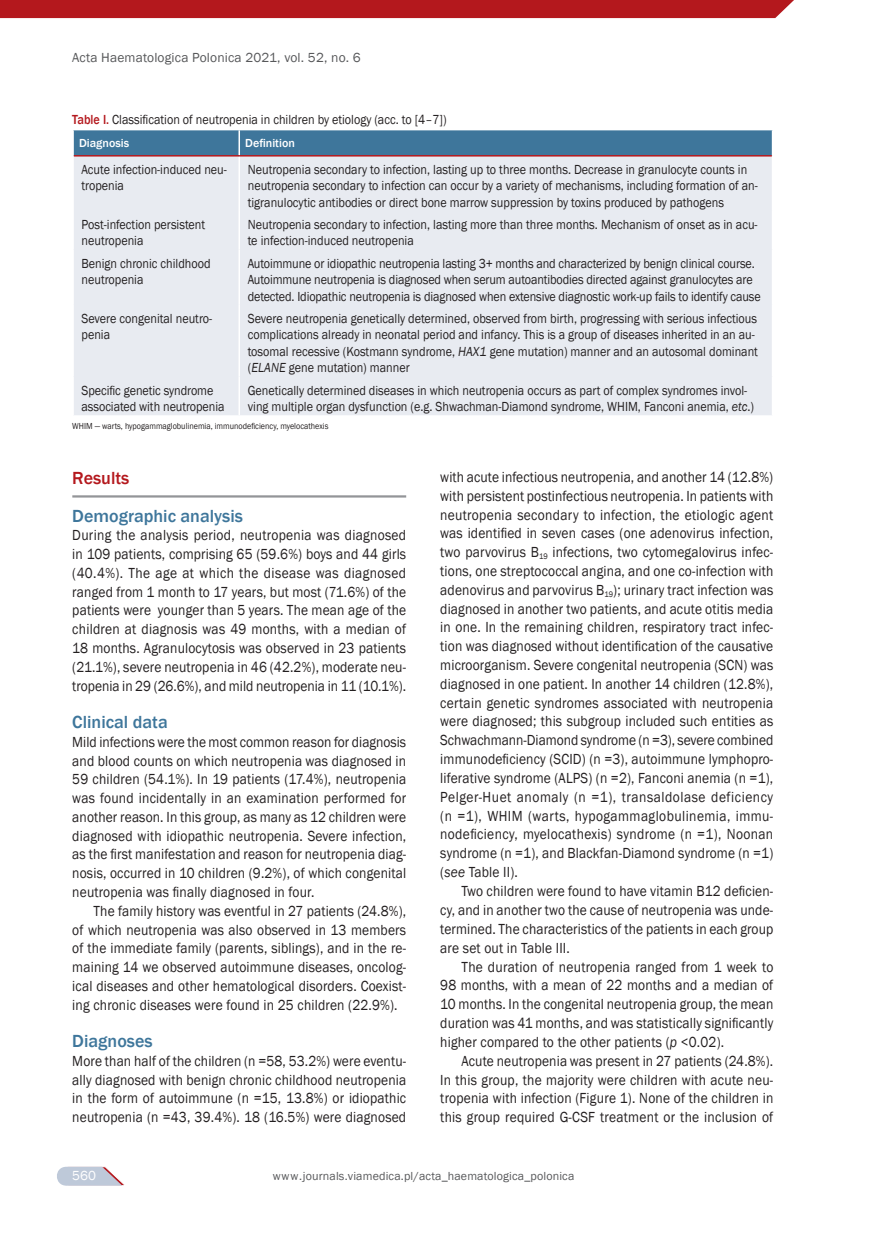
<style>
.page{position:relative;width:872px;height:1234px;background:#fff}
.page>*{position:absolute;margin:0;border:0;box-sizing:border-box;transform-origin:0 0}
.t1{font:500 18px "Franklin Gothic";color:#3e769b}
.t2{font:500 18px "Franklin Gothic";color:#b4181d}
.t3{font:15px/18.8px "Franklin Gothic";letter-spacing:.01em;color:#231f20;text-align:justify;scale:.9 1}
.t4{font:13.5px/16.5px "Franklin Gothic";color:#231f20;scale:.9 1}
.t5{font:13.5px "Franklin Gothic";letter-spacing:.01em;color:#57585a}
.t6{font:13.5px "Franklin Gothic";color:#fff}
.t7{font:12px "Franklin Gothic";letter-spacing:.01em;color:#57585a}
.t8{font:500 12px "Franklin Gothic";color:#fff}
.t9{font:9px "Franklin Gothic";color:#231f20;scale:.9 1}
.s1{font-weight:500;color:#b4181d}
.s2{font-style:italic}
</style>
<div class="page">
<div style="left:0;top:0;width:794px;height:18px;background:#b4181d"></div>
<svg style="left:57px;top:1166px;width:67px;height:19px"></svg>
<hr style="left:72px;top:495px;width:334px;height:2px;background:#939598">
<div style="left:74px;top:156px;width:698px;height:259px;background:#e8ebf1"></div>
<hr style="left:238px;top:156px;width:2px;height:55px;background:#fff">
<hr style="left:238px;top:211px;width:2px;height:39px;background:#fff">
<hr style="left:238px;top:250px;width:2px;height:55px;background:#fff">
<hr style="left:238px;top:305px;width:2px;height:71px;background:#fff">
<hr style="left:238px;top:376px;width:2px;height:39px;background:#fff">
<div style="left:73px;top:130px;width:700px;height:26px;background:#3e769b"></div>
<hr style="left:74px;top:155px;width:165px;height:1px;background:#b4181d">
<hr style="left:239px;top:155px;width:533px;height:1px;background:#b4181d">
<p class="t5" style="left:72px;top:49px;width:290px">Acta Haematologica Polonica 2021, vol. 52, no. 6</p>
<p class="t4" style="left:72px;top:112px;width:417px"><span class="s1">Table I.</span> Classification of neutropenia in children by etiology (acc. to [4–7])</p>
<p class="t8" style="left:79px;top:136px;width:52px">Diagnosis</p>
<p class="t8" style="left:245px;top:136px;width:51px">Definition</p>
<p class="t4" style="left:82px;top:161px;width:163px">Acute infection-induced neu&shy;tropenia</p>
<p class="t4" style="left:248px;top:161px;width:568px">Neutropenia secondary to infection, lasting up to three months. Decrease in granulocyte counts in neutropenia secondary to infection can occur by a variety of mechanisms, including formation of an&shy;tigranulocytic antibodies or direct bone marrow suppression by toxins produced by pathogens</p>
<p class="t4" style="left:82px;top:216px;width:139px">Post-infection persistent neutropenia</p>
<p class="t4" style="left:248px;top:216px;width:568px">Neutropenia secondary to infection, lasting more than three months. Mechanism of onset as in acu&shy;te infection-induced neutropenia</p>
<p class="t4" style="left:82px;top:255px;width:145px">Benign chronic childhood neutropenia</p>
<p class="t4" style="left:248px;top:255px;width:571px">Autoimmune or idiopathic neutropenia lasting 3+ months and characterized by benign clinical course.<br>Autoimmune neutropenia is diagnosed when serum autoantibodies directed against granulocytes are detected. Idiopathic neutropenia is diagnosed when extensive diagnostic work-up fails to identify cause</p>
<p class="t4" style="left:82px;top:310px;width:147px">Severe congenital neutro&shy;penia</p>
<p class="t4" style="left:248px;top:310px;width:568px">Severe neutropenia genetically determined, observed from birth, progressing with serious infectious complications already in neonatal period and infancy. This is a group of diseases inherited in an au&shy;tosomal recessive (Kostmann syndrome, <span class="s2">HAX1</span> gene mutation) manner and an autosomal dominant (<span class="s2">ELANE</span> gene mutation) manner</p>
<p class="t4" style="left:82px;top:382px;width:160px">Specific genetic syndrome associated with neutropenia</p>
<p class="t4" style="left:248px;top:382px;width:564px">Genetically determined diseases in which neutropenia occurs as part of complex syndromes invol&shy;ving multiple organ dysfunction (e.g. Shwachman-Diamond syndrome, WHIM, Fanconi anemia, <span class="s2">etc</span>.)</p>
<p class="t9" style="left:72px;top:420px;width:286px">WHIM — warts, hypogammaglobulinemia, immunodeficiency, myelocathexis</p>
<p class="t2" style="left:72px;top:467px;width:59px">Results</p>
<p class="t1" style="left:72px;top:504px;width:172px">Demographic analysis</p>
<p class="t3" style="left:72px;top:526px;width:372px">During the analysis period, neutropenia was diagnosed in 109 patients, comprising 65 (59.6%) boys and 44 girls (40.4%). The age at which the disease was diagnosed ranged from 1 month to 17 years, but most (71.6%) of the patients were younger than 5 years. The mean age of the children at diagnosis was 49 months, with a median of 18 months. Agranulocytosis was observed in 23 patients (21.1%), severe neutropenia in 46 (42.2%), moderate neu&shy;tropenia in 29 (26.6%), and mild neutropenia in 11 (10.1%).</p>
<p class="t1" style="left:72px;top:710px;width:97px">Clinical data</p>
<p class="t3" style="left:72px;top:732px;width:372px">Mild infections were the most common reason for diagnosis and blood counts on which neutropenia was diagnosed in 59 children (54.1%). In 19 patients (17.4%), neutropenia was found incidentally in an examination performed for another reason. In this group, as many as 12 children were diagnosed with idiopathic neutropenia. Severe infection, as the first manifestation and reason for neutropenia diag&shy;nosis, occurred in 10 children (9.2%), of which congenital neutropenia was finally diagnosed in four.</p>
<p class="t3" style="left:72px;top:901px;width:372px;text-indent:21px">The family history was eventful in 27 patients (24.8%), of which neutropenia was also observed in 13 members of the immediate family (parents, siblings), and in the re&shy;maining 14 we observed autoimmune diseases, oncolog&shy;ical diseases and other hematological disorders. Coexist&shy;ing chronic diseases were found in 25 children (22.9%).</p>
<p class="t1" style="left:72px;top:1029px;width:82px">Diagnoses</p>
<p class="t3" style="left:72px;top:1051px;width:372px">More than half of the children (n =58, 53.2%) were eventu&shy;ally diagnosed with benign chronic childhood neutropenia in the form of autoimmune (n =15, 13.8%) or idiopathic neutropenia (n =43, 39.4%). 18 (16.5%) were diagnosed</p>
<p class="t3" style="left:440px;top:468px;width:371px">with acute infectious neutropenia, and another 14 (12.8%) with persistent postinfectious neutropenia. In patients with neutropenia secondary to infection, the etiologic agent was identified in seven cases (one adenovirus infection, two parvovirus B<sub>19</sub> infections, two cytomegalovirus infec&shy;tions, one streptococcal angina, and one co-infection with adenovirus and parvovirus B<sub>19</sub>); urinary tract infection was diagnosed in another two patients, and acute otitis media in one. In the remaining children, respiratory tract infec&shy;tion was diagnosed without identification of the causative microorganism. Severe congenital neutropenia (SCN) was diagnosed in one patient. In another 14 children (12.8%), certain genetic syndromes associated with neutropenia were diagnosed; this subgroup included such entities as Schwachmann-Diamond syndrome (n =3), severe combined immunodeficiency (SCID) (n =3), autoimmune lymphopro&shy;liferative syndrome (ALPS) (n =2), Fanconi anemia (n =1), Pelger-Huet anomaly (n =1), transaldolase deficiency (n =1), WHIM (warts, hypogammaglobulinemia, immu&shy;nodeficiency, myelocathexis) syndrome (n =1), Noonan syndrome (n =1), and Blackfan-Diamond syndrome (n =1) (<span class="s2">see</span> Table II).</p>
<p class="t3" style="left:440px;top:881px;width:371px;text-indent:21px">Two children were found to have vitamin B12 deficien&shy;cy, and in another two the cause of neutropenia was unde&shy;termined. The characteristics of the patients in each group are set out in Table III.</p>
<p class="t3" style="left:440px;top:957px;width:372px;text-indent:21px">The duration of neutropenia ranged from 1 week to 98 months, with a mean of 22 months and a median of 10 months. In the congenital neutropenia group, the mean duration was 41 months, and was statistically significantly higher compared to the other patients (<span class="s2">p</span> &lt;0.02).</p>
<p class="t3" style="left:440px;top:1051px;width:371px;text-indent:21px">Acute neutropenia was present in 27 patients (24.8%).<br>In this group, the majority were children with acute neu&shy;tropenia with infection (Figure 1). None of the children in this group required G-CSF treatment or the inclusion of</p>
<p class="t6" style="left:72px;top:1166px;width:25px">560</p>
<p class="t7" style="left:273px;top:1167px;width:303px">www.journals.viamedica.pl/acta_haematologica_polonica</p>
</div>
